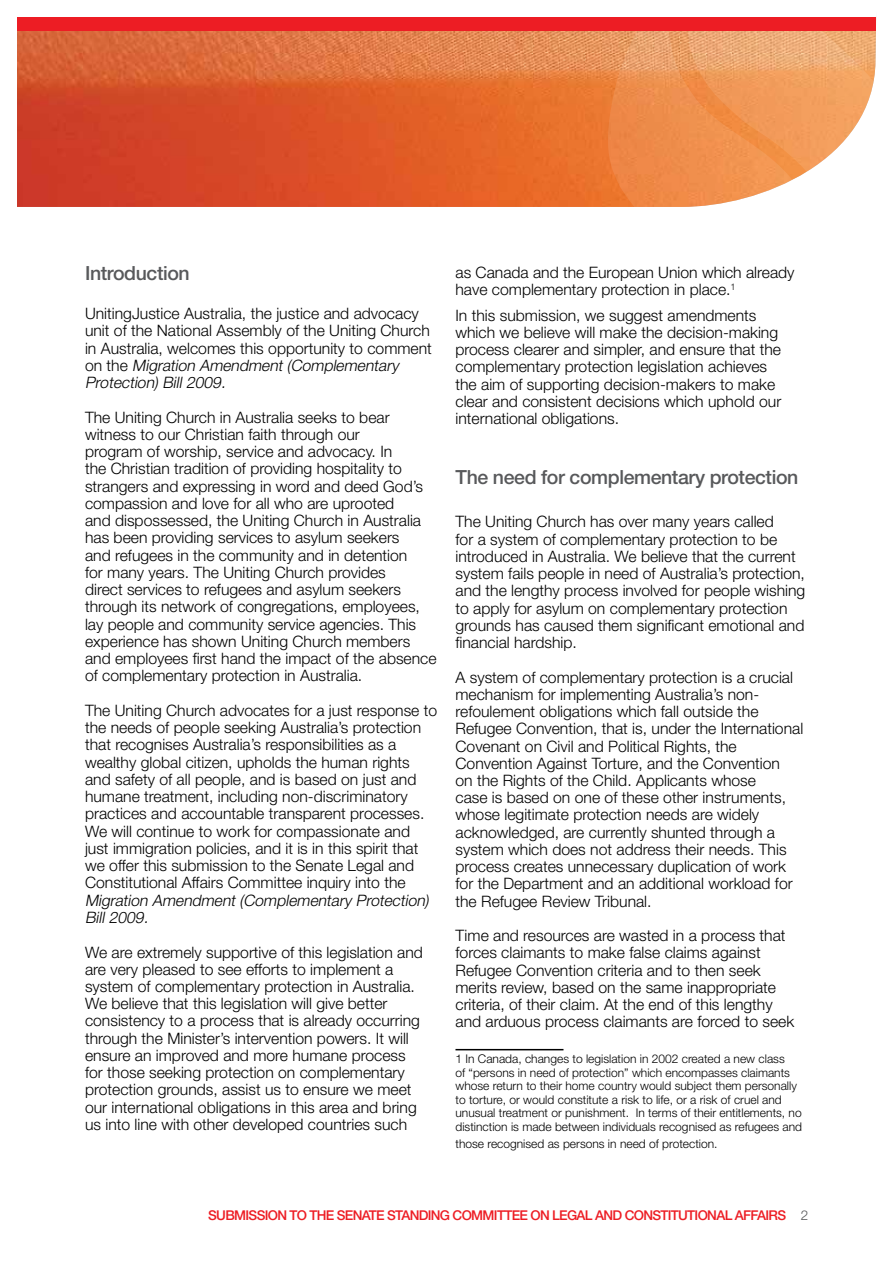
<style>
.page{position:relative;width:893px;height:1263px;background:#fff}
.page>*{position:absolute;margin:0;border:0;box-sizing:border-box;transform-origin:0 0}
.t1{font:500 19.5px "Helvetica Neue LT Std";letter-spacing:-.02em;color:#58595b}
.t2{font:300 15.75px/17.2px "Helvetica Neue LT Std";color:#000}
.t3{font:italic 300 15.75px/17.2px "Helvetica Neue LT Std";color:#000}
.t4{font:500 13.5px "Helvetica Neue LT Std";letter-spacing:-.05em;color:#ed1d24}
.t5{font:300 13.5px "Helvetica Neue LT Std";color:#58595b}
.t6{font:300 12px/13.5px "Helvetica Neue LT Std";color:#000}
.s1{font-style:italic}
</style>
<div class="page">
<img style="left:17px;top:31px;width:589px;height:176px">
<svg style="left:606px;top:31px;width:72px;height:176px;background:#ec8d4e"></svg>
<svg style="left:678px;top:17px;width:199px;height:190px"></svg>
<div style="left:17px;top:17px;width:859px;height:14px;background:#ed1d24"></div>
<hr style="left:455px;top:1049px;width:108px;height:1px;background:#000">
<p class="t1" style="left:85px;top:262px;width:106px">INTRODUCTION</p>
<p class="t2" style="left:85px;top:305px;width:348px">UnitingJustice Australia, the justice and advocacy unit of the National Assembly of the Uniting Church in Australia, welcomes this opportunity to comment o n t h e <span class="s1">Migration Amendment (Complementary Protection) Bill 2009.</span></p>
<p class="t2" style="left:85px;top:408px;width:353px">The Uniting Church in Australia seeks to bear witness to our Christian faith through our<br>program of worship, service and advocacy. In<br>the Christian tradition of providing hospitality to strangers and expressing in word and deed God’s compassion and love for all who are uprooted<br>and dispossessed, the Uniting Church in Australia has been providing services to asylum seekers<br>and refugees in the community and in detention<br>for many years. The Uniting Church provides<br>direct services to refugees and asylum seekers through its network of congregations, employees, lay people and community service agencies. This experience has shown Uniting Church members and employees first hand the impact of the absence of complementary protection in Australia.</p>
<p class="t2" style="left:85px;top:701px;width:354px">The Uniting Church advocates for a just response to the needs of people seeking Australia’s protection that recognises Australia’s responsibilities as a wealthy global citizen, upholds the human rights and safety of all people, and is based on just and humane treatment, including non-discriminatory practices and accountable transparent processes.<br>We will continue to work for compassionate and just immigration policies, and it is in this spirit that we offer this submission to the Senate Legal and Constitutional Affairs Committee inquiry into the</p>
<p class="t3" style="left:85px;top:891px;width:345px">Migration Amendment (Complementary Protection)<br>Bill 2009.</p>
<p class="t2" style="left:85px;top:943px;width:339px">We are extremely supportive of this legislation and are very pleased to see efforts to implement a system of complementary protection in Australia.<br>We believe that this legislation will give better consistency to a process that is already occurring through the Minister’s intervention powers. It will ensure an improved and more humane process for those seeking protection on complementary protection grounds, assist us to ensure we meet our international obligations in this area and bring us into line with other developed countries such</p>
<p class="t2" style="left:455px;top:263px;width:341px">as Canada and the European Union which already have complementary protection in place.<sup>1</sup></p>
<p class="t2" style="left:455px;top:306px;width:327px">In this submission, we suggest amendments which we believe will make the decision-making process clearer and simpler, and ensure that the complementary protection legislation achieves the aim of supporting decision-makers to make clear and consistent decisions which uphold our international obligations.</p>
<p class="t1" style="left:455px;top:466px;width:344px">THE NEED FOR COMPLEMENTARY PROTECTION</p>
<p class="t2" style="left:455px;top:513px;width:351px">The Uniting Church has over many years called<br>for a system of complementary protection to be introduced in Australia. We believe that the current system fails people in need of Australia’s protection, and the lengthy process involved for people wishing to apply for asylum on complementary protection grounds has caused them significant emotional and financial hardship.</p>
<p class="t2" style="left:455px;top:668px;width:349px">A system of complementary protection is a crucial mechanism for implementing Australia’s non&shy;refoulement obligations which fall outside the Refugee Convention, that is, under the International Covenant on Civil and Political Rights, the Convention Against Torture, and the Convention<br>on the Rights of the Child. Applicants whose<br>case is based on one of these other instruments, whose legitimate protection needs are widely acknowledged, are currently shunted through a system which does not address their needs. This process creates unnecessary duplication of work for the Department and an additional workload for the Refugee Review Tribunal.</p>
<p class="t2" style="left:455px;top:927px;width:340px">Time and resources are wasted in a process that forces claimants to make false claims against Refugee Convention criteria and to then seek merits review, based on the same inappropriate criteria, of their claim. At the end of this lengthy and arduous process claimants are forced to seek</p>
<p class="t6" style="left:455px;top:1052px;width:348px">1 In Canada, changes to legislation in 2002 created a new class<br>of “persons in need of protection” which encompasses claimants whose return to their home country would subject them personally to torture, or would constitute a risk to life, or a risk of cruel and unusual treatment or punishment. In terms of their entitlements, no distinction is made between individuals recognised as refugees and</p>
<p class="t6" style="left:455px;top:1137px;width:264px">those recognised as persons in need of protection.</p>
<p class="t4" style="left:208px;top:1207px;width:154px">SUBMISSION TO THE SENATE</p>
<p class="t4" style="left:387px;top:1207px;width:9px">STANDING</p>
<p class="t4" style="left:453px;top:1207px;width:10px">COMMITTEE</p>
<p class="t4" style="left:530px;top:1207px;width:31px">ON LEGAL</p>
<p class="t4" style="left:595px;top:1207px;width:10px">AND</p>
<p class="t4" style="left:625px;top:1207px;width:9px">CONSTITUTIONAL</p>
<p class="t4" style="left:735px;top:1207px;width:31px">AFFAIRS</p>
<p class="t5" style="left:801px;top:1207px;width:9px">2</p>
</div>
